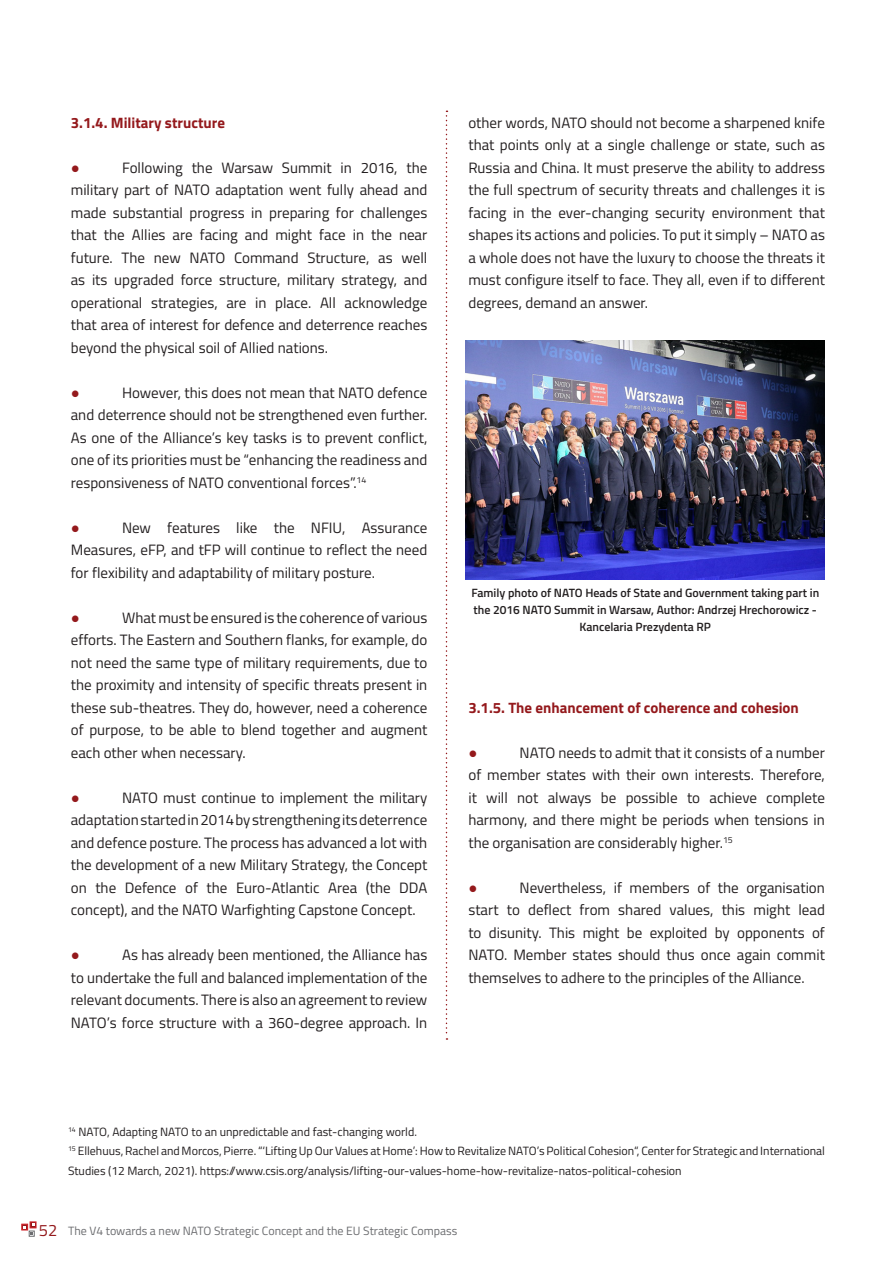
<style>
.page{position:relative;width:893px;height:1263px;background:#fff}
.page>*{position:absolute;margin:0;border:0;box-sizing:border-box;transform-origin:0 0}
.t1{font:15px/22.5px "Titillium Web";color:#231f20;text-align:justify}
.t2{font:700 15px "Titillium Web";color:#94191c}
.t3{font:700 15px "Calibri";color:#94191c}
.t4{font:12px/19.5px "Titillium Web";color:#231f20}
.t5{font:600 12px/16.5px "Titillium Web";color:#231f20;text-align:center}
.t6{font:12px "Titillium Web";color:#6c6d70}
.s1{font-size:16.5px;color:#94191c}
</style>
<div class="page">
<svg style="left:21px;top:1223px;width:7px;height:7px"></svg>
<svg style="left:30px;top:1221px;width:6px;height:7px"></svg>
<svg style="left:24px;top:1224px;width:11px;height:12px"></svg>
<svg style="left:446px;top:111px;width:1px;height:929px"></svg>
<img style="left:466px;top:340px;width:359px;height:239px">
<p class="t2" style="left:71px;top:111px;width:156px">3.1.4. Military structure</p>
<p class="t3" style="left:71px;top:157px;width:11px">●</p>
<p class="t1" style="left:71px;top:155px;width:358px;text-indent:51px">Following the Warsaw Summit in 2016, the military part of NATO adaptation went fully ahead and made substantial progress in preparing for challenges that the Allies are facing and might face in the near future. The new NATO Command Structure, as well as its upgraded force structure, military strategy, and operational strategies, are in place. All acknowledge that area of interest for defence and deterrence reaches beyond the physical soil of Allied nations.</p>
<p class="t3" style="left:71px;top:382px;width:11px">●</p>
<p class="t1" style="left:71px;top:380px;width:358px;text-indent:51px">However, this does not mean that NATO defence and deterrence should not be strengthened even further.<br>As one of the Alliance’s key tasks is to prevent conflict, one of its priorities must be “enhancing the readiness and responsiveness of NATO conventional forces”.<sup>14</sup></p>
<p class="t3" style="left:71px;top:517px;width:11px">●</p>
<p class="t1" style="left:71px;top:515px;width:358px;text-indent:51px">New features like the NFIU, Assurance Measures, eFP, and tFP will continue to reflect the need for flexibility and adaptability of military posture.</p>
<p class="t3" style="left:71px;top:607px;width:11px">●</p>
<p class="t1" style="left:71px;top:605px;width:358px;text-indent:51px">What must be ensured is the coherence of various efforts. The Eastern and Southern flanks, for example, do not need the same type of military requirements, due to the proximity and intensity of specific threats present in these sub-theatres. They do, however, need a coherence of purpose, to be able to blend together and augment each other when necessary.</p>
<p class="t3" style="left:71px;top:787px;width:11px">●</p>
<p class="t1" style="left:71px;top:785px;width:358px;text-indent:51px">NATO must continue to implement the military adaptation started in 2014 by strengthening its deterrence and defence posture. The process has advanced a lot with the development of a new Military Strategy, the Concept on the Defence of the Euro-Atlantic Area (the DDA concept), and the NATO Warfighting Capstone Concept.</p>
<p class="t3" style="left:71px;top:944px;width:11px">●</p>
<p class="t1" style="left:71px;top:943px;width:358px;text-indent:51px">As has already been mentioned, the Alliance has to undertake the full and balanced implementation of the relevant documents. There is also an agreement to review NATO’s force structure with a 360-degree approach. In</p>
<p class="t1" style="left:468px;top:110px;width:358px">other words, NATO should not become a sharpened knife that points only at a single challenge or state, such as Russia and China. It must preserve the ability to address the full spectrum of security threats and challenges it is facing in the ever-changing security environment that shapes its actions and policies. To put it simply – NATO as a whole does not have the luxury to choose the threats it must configure itself to face. They all, even if to different degrees, demand an answer.</p>
<p class="t5" style="left:471px;top:584px;width:349px">Family photo of NATO Heads of State and Government taking part in the 2016 NATO Summit in Warsaw, Author: Andrzej Hrechorowicz -<br>Kancelaria Prezydenta RP</p>
<p class="t2" style="left:468px;top:696px;width:332px">3.1.5. The enhancement of coherence and cohesion</p>
<p class="t3" style="left:468px;top:742px;width:11px">●</p>
<p class="t1" style="left:468px;top:740px;width:358px;text-indent:51px">NATO needs to admit that it consists of a number of member states with their own interests. Therefore, it will not always be possible to achieve complete harmony, and there might be periods when tensions in the organisation are considerably higher.<sup>15</sup></p>
<p class="t3" style="left:468px;top:877px;width:11px">●</p>
<p class="t1" style="left:468px;top:875px;width:358px;text-indent:51px">Nevertheless, if members of the organisation start to deflect from shared values, this might lead to disunity. This might be exploited by opponents of NATO. Member states should thus once again commit themselves to adhere to the principles of the Alliance.</p>
<p class="t4" style="left:68px;top:1121px;width:758px"><sup>14</sup> NATO, Adapting NATO to an unpredictable and fast-changing world.<br><sup>15</sup> Ellehuus, Rachel and Morcos, Pierre. “‘Lifting Up Our Values at Home’: How to Revitalize NATO’s Political Cohesion“, Center for Strategic and International<br>Studies (12 March, 2021). https://www.csis.org/analysis/lifting-our-values-home-how-revitalize-natos-political-cohesion</p>
<p class="t6" style="left:39px;top:1222px;width:420px"><span class="s1">52</span> The V4 towards a new NATO Strategic Concept and the EU Strategic Compass</p>
</div>
